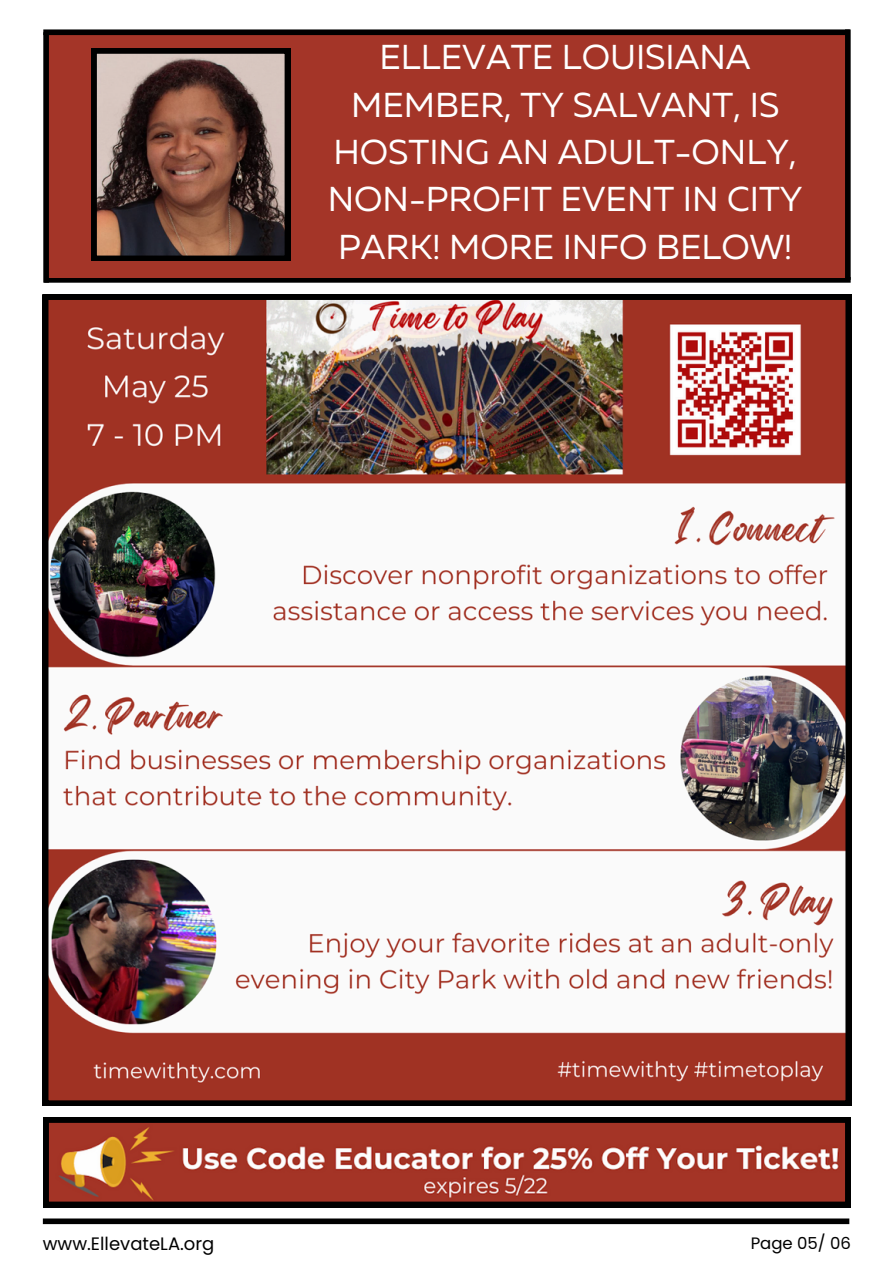
<style>
.page{position:relative;width:894px;height:1264px;background:#fff}
.page>*{position:absolute;margin:0;border:0;box-sizing:border-box;transform-origin:0 0}
.t1{font:34.5px/47.2px "Muller";color:#fff;text-align:center}
.t2{font:18px "Poppins";color:#000}
.t3{font:16.5px "Poppins";color:#000}
</style>
<div class="page">
<div style="left:43px;top:1218px;width:806px;height:6px;background:#000"></div>
<img style="left:43px;top:294px;width:807px;height:811px">
<div style="left:44px;top:277px;width:806px;height:6px;background:#000"></div>
<div style="left:46px;top:31px;width:801px;height:247px;background:#a43528"></div>
<svg style="left:91px;top:48px;width:199px;height:213px"></svg>
<div style="left:43px;top:29px;width:806px;height:6px;background:#000"></div>
<div style="left:43px;top:32px;width:6px;height:251px;background:#000"></div>
<div style="left:844px;top:29px;width:6px;height:251px;background:#000"></div>
<svg style="left:43px;top:1117px;width:807px;height:90px"></svg>
<p class="t1" style="left:327px;top:37px;width:476px">ELLEVATE LOUISIANA<br>MEMBER, TY SALVANT, IS<br>HOSTING AN ADULT-ONLY,<br>NON-PROFIT EVENT IN CITY<br>PARK! MORE INFO BELOW!</p>
<p class="t2" style="left:43px;top:1231px;width:173px">www.EllevateLA.org</p>
<p class="t3" style="left:750px;top:1231px;width:102px">Page 05/ 06</p>
</div>
